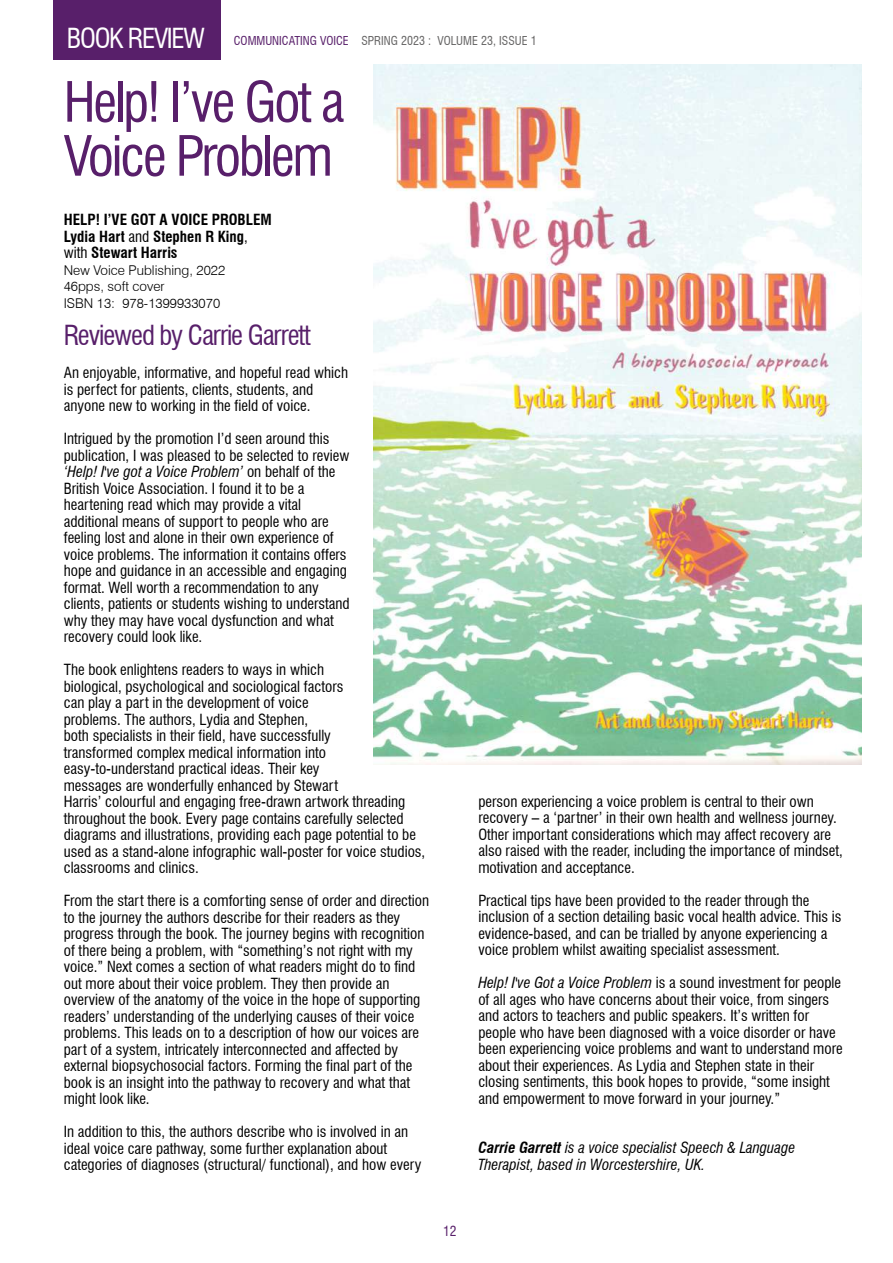
<style>
.page{position:relative;width:893px;height:1263px;background:#fff}
.page>*{position:absolute;margin:0;border:0;box-sizing:border-box;transform-origin:0 0}
.t1{font:condensed 54px/54px "Swiss 721 BT";letter-spacing:-.04em;color:#581f6a}
.t2{font:condensed 27px "Swiss 721 BT";letter-spacing:-.04em;color:#581f6a}
.t3{font:condensed 27px "Swiss 721 BT";letter-spacing:-.05em;color:#fff}
.t4{font:condensed 15px/16.5px "Swiss 721 BT";color:#000}
.t5{font:italic condensed 15px/16.5px "Swiss 721 BT";color:#000}
.t6{font:700 condensed 15px/16.5px "Swiss 721 BT";color:#000}
.t7{font:300 13.5px/16.5px "Swiss 721 BT";color:#000}
.t8{font:condensed 13.5px "Swiss 721 BT";color:#581f6a}
.t9{font:condensed 12px "Swiss 721 BT";color:#646363}
.s1{color:#581f6a}
.s2{font-weight:400}
.s3{font-style:italic}
.s4{font-weight:700}
</style>
<div class="page">
<div style="left:54px;top:0;width:167px;height:60px;background:#581f6a"></div>
<img style="left:374px;top:64px;width:488px;height:700px">
<h2 class="t3" style="left:67px;top:28px;width:139px">BOOK REVIEW</h2>
<p class="t9" style="left:234px;top:36px;width:305px"><span class="s1">COMMUNICATING VOICE</span> SPRING 2023 : VOLUME 23, ISSUE 1</p>
<h1 class="t1" style="left:64px;top:81px;width:282px">Help! I’ve Got a<br>Voice Problem</h1>
<p class="t6" style="left:64px;top:213px;width:210px">HELP! I’VE GOT A VOICE PROBLEM<br>Lydia Hart <span class="s2">and</span> Stephen R King<span class="s2">, with</span> Stewart Harris</p>
<p class="t7" style="left:64px;top:263px;width:163px">New Voice Publishing, 2022<br>46pps, soft cover<br>ISBN 13: 978-1399933070</p>
<h2 class="t2" style="left:64px;top:325px;width:248px">Reviewed by Carrie Garrett</h2>
<p class="t4" style="left:64px;top:366px;width:286px">An enjoyable, informative, and hopeful read which is perfect for patients, clients, students, and anyone new to working in the field of voice.</p>
<p class="t4" style="left:64px;top:432px;width:287px">Intrigued by the promotion I’d seen around this publication, I was pleased to be selected to review <span class="s3">‘Help! I've got a Voice Problem’</span> on behalf of the British Voice Association. I found it to be a heartening read which may provide a vital additional means of support to people who are feeling lost and alone in their own experience of voice problems. The information it contains offers hope and guidance in an accessible and engaging format. Well worth a recommendation to any clients, patients or students wishing to understand why they may have vocal dysfunction and what recovery could look like.</p>
<p class="t4" style="left:64px;top:663px;width:363px">The book enlightens readers to ways in which<br>biological, psychological and sociological factors<br>can play a part in the development of voice<br>problems. The authors, Lydia and Stephen,<br>both specialists in their field, have successfully<br>transformed complex medical information into easy-to-understand practical ideas. Their key<br>messages are wonderfully enhanced by Stewart<br>Harris’ colourful and engaging free-drawn artwork threading throughout the book. Every page contains carefully selected diagrams and illustrations, providing each page potential to be used as a stand-alone infographic wall-poster for voice studios, classrooms and clinics.</p>
<p class="t4" style="left:64px;top:894px;width:367px">From the start there is a comforting sense of order and direction to the journey the authors describe for their readers as they progress through the book. The journey begins with recognition of there being a problem, with “something’s not right with my voice.” Next comes a section of what readers might do to find out more about their voice problem. They then provide an overview of the anatomy of the voice in the hope of supporting readers’ understanding of the underlying causes of their voice problems. This leads on to a description of how our voices are part of a system, intricately interconnected and affected by external biopsychosocial factors. Forming the final part of the book is an insight into the pathway to recovery and what that might look like.</p>
<p class="t4" style="left:64px;top:1125px;width:359px">In addition to this, the authors describe who is involved in an ideal voice care pathway, some further explanation about categories of diagnoses (structural/ functional), and how every</p>
<p class="t8" style="left:443px;top:1226px;width:15px">12</p>
<p class="t4" style="left:478px;top:795px;width:366px">person experiencing a voice problem is central to their own recovery – a ‘partner’ in their own health and wellness journey.<br>Other important considerations which may affect recovery are also raised with the reader, including the importance of mindset, motivation and acceptance.</p>
<p class="t4" style="left:478px;top:894px;width:365px">Practical tips have been provided to the reader through the inclusion of a section detailing basic vocal health advice. This is evidence-based, and can be trialled by anyone experiencing a voice problem whilst awaiting specialist assessment.</p>
<p class="t4" style="left:478px;top:976px;width:366px"><span class="s3">Help! I've Got a Voice Problem</span> is a sound investment for people of all ages who have concerns about their voice, from singers and actors to teachers and public speakers. It’s written for people who have been diagnosed with a voice disorder or have been experiencing voice problems and want to understand more about their experiences. As Lydia and Stephen state in their closing sentiments, this book hopes to provide, “some insight and empowerment to move forward in your journey.”</p>
<p class="t5" style="left:478px;top:1141px;width:318px"><span class="s4">Carrie Garrett</span> is a voice specialist Speech &amp; Language<br>Therapist, based in Worcestershire, UK.</p>
</div>
